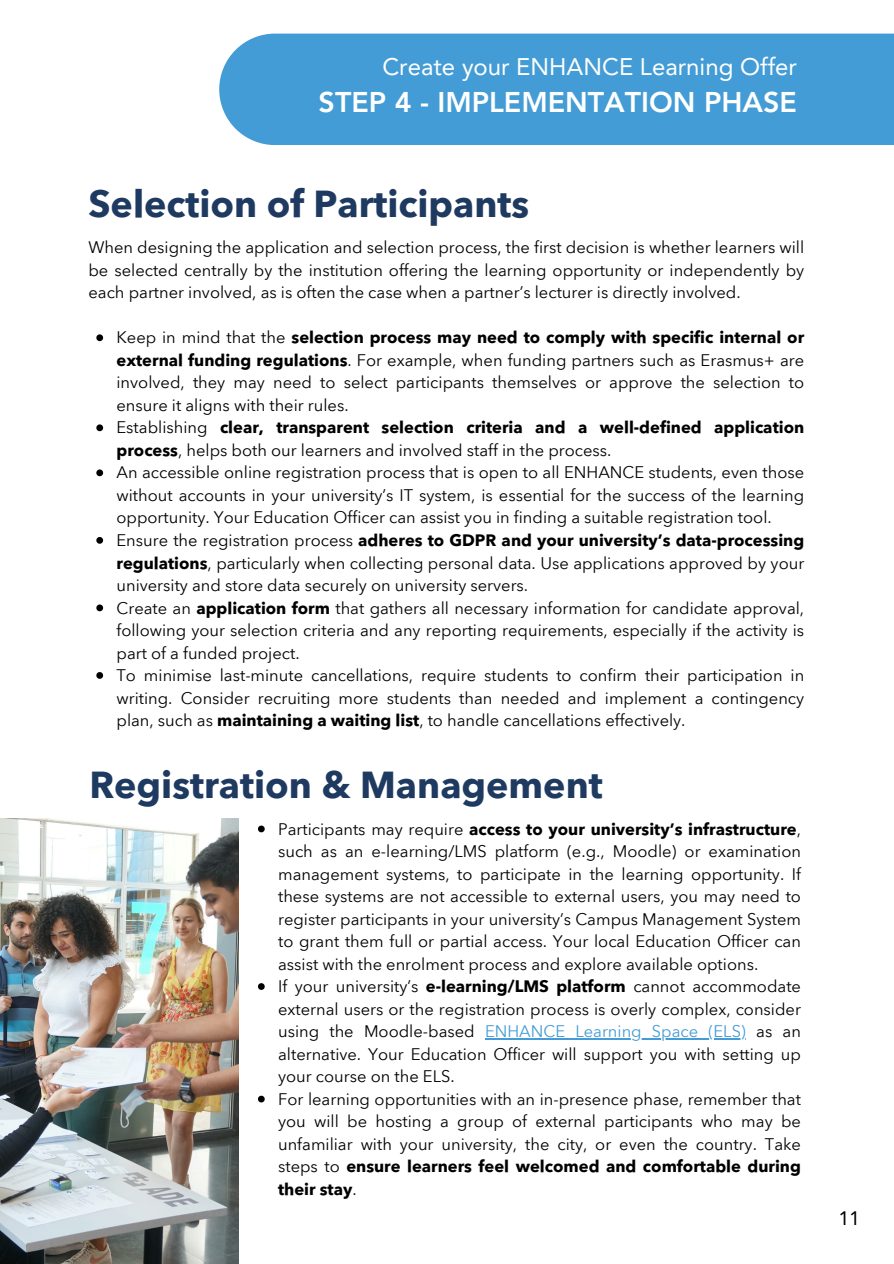
<style>
.page{position:relative;width:894px;height:1264px;background:#fff}
.page>*{position:absolute;margin:0;border:0;box-sizing:border-box;transform-origin:0 0}
.t1{font:700 37.5px "Avenir Next Thai Modern";color:#1f3a60}
.t2{font:800 28.5px "Avenir LT Pro";color:#fff}
.t3{font:24px "Avenir LT Pro";color:#fff}
.t4{font:19.5px "Avenir LT Pro";color:#000}
.t5{font:16.5px/22.5px "Avenir Next Thai Modern";color:#000;text-align:justify}
.t6{font:700 16.5px/22.5px "Avenir Next Thai Modern";color:#000}
.s1{font-weight:700}
.s2{font-weight:400}
.s3{color:#439cd6}
</style>
<div class="page">
<svg style="left:96px;top:334px;width:7px;height:7px"></svg>
<svg style="left:96px;top:424px;width:7px;height:7px"></svg>
<svg style="left:96px;top:469px;width:7px;height:7px"></svg>
<svg style="left:96px;top:537px;width:7px;height:6px"></svg>
<svg style="left:96px;top:604px;width:7px;height:7px"></svg>
<svg style="left:96px;top:672px;width:7px;height:6px"></svg>
<div style="left:219px;top:34px;width:674px;height:111px;background:#439cd6"></div>
<svg style="left:258px;top:825px;width:6px;height:7px"></svg>
<svg style="left:258px;top:983px;width:6px;height:6px"></svg>
<hr style="left:485px;top:1038px;width:260px;height:1px;background:#439cd6">
<svg style="left:258px;top:1095px;width:6px;height:7px"></svg>
<img style="left:0;top:818px;width:238px;height:445px">
<p class="t3" style="left:382px;top:57px;width:416px">Create your ENHANCE Learning Offer</p>
<p class="t2" style="left:318px;top:90px;width:479px">STEP 4 - IMPLEMENTATION PHASE</p>
<p class="t1" style="left:88px;top:175px;width:442px">Selection of Participants</p>
<h2 class="t5" style="left:88px;top:235px;width:717px">When designing the application and selection process, the first decision is whether learners will be selected centrally by the institution offering the learning opportunity or independently by each partner involved, as is often the case when a partner’s lecturer is directly involved.</h2>
<h1 class="t5" style="left:116px;top:325px;width:689px">Keep in mind that the <span class="s1">selection process may need to comply with specific internal or external funding regulations</span>. For example, when funding partners such as Erasmus+ are involved, they may need to select participants themselves or approve the selection to ensure it aligns with their rules.</h1>
<p class="t6" style="left:116px;top:415px;width:689px"><span class="s2">Establishing</span> clear, transparent selection criteria and a well-defined application process<span class="s2">, helps both our learners and involved staff in the process.</span></p>
<p class="t5" style="left:116px;top:460px;width:689px">An accessible online registration process that is open to all ENHANCE students, even those without accounts in your university’s IT system, is essential for the success of the learning opportunity. Your Education Officer can assist you in finding a suitable registration tool.</p>
<p class="t5" style="left:116px;top:528px;width:689px">Ensure the registration process <span class="s1">adheres to GDPR and your university’s data-processing regulations</span>, particularly when collecting personal data. Use applications approved by your university and store data securely on university servers.</p>
<p class="t5" style="left:116px;top:595px;width:689px">Create an <span class="s1">application form</span> that gathers all necessary information for candidate approval, following your selection criteria and any reporting requirements, especially if the activity is part of a funded project.</p>
<p class="t5" style="left:116px;top:663px;width:689px">To minimise last-minute cancellations, require students to confirm their participation in writing. Consider recruiting more students than needed and implement a contingency plan, such as <span class="s1">maintaining a waiting list</span>, to handle cancellations effectively.</p>
<h1 class="t1" style="left:89px;top:756px;width:514px">Registration &amp; Management</h1>
<p class="t5" style="left:278px;top:816px;width:524px">Participants may require <span class="s1">access to your university’s infrastructure</span>, such as an e-learning/LMS platform (e.g., Moodle) or examination management systems, to participate in the learning opportunity. If these systems are not accessible to external users, you may need to register participants in your university’s Campus Management System to grant them full or partial access. Your local Education Officer can assist with the enrolment process and explore available options.</p>
<p class="t5" style="left:278px;top:974px;width:524px">If your university’s <span class="s1">e-learning/LMS platform</span> cannot accommodate external users or the registration process is overly complex, consider using the Moodle-based</p>
<p class="t5" style="left:278px;top:1019px;width:524px;text-align:left;text-indent:207px"><span class="s3">ENHANCE Learning Space (ELS)</span> as an alternative. Your Education Officer will support you with setting up your course on the ELS.<br>For learning opportunities with an in-presence phase, remember that you will be hosting a group of external participants who may be unfamiliar with your university, the city, or even the country. Take steps to <span class="s1">ensure learners feel welcomed and comfortable during</span></p>
<p class="t6" style="left:278px;top:1176px;width:80px">their stay<span class="s2">.</span></p>
<p class="t4" style="left:838px;top:1210px;width:23px">11</p>
</div>
